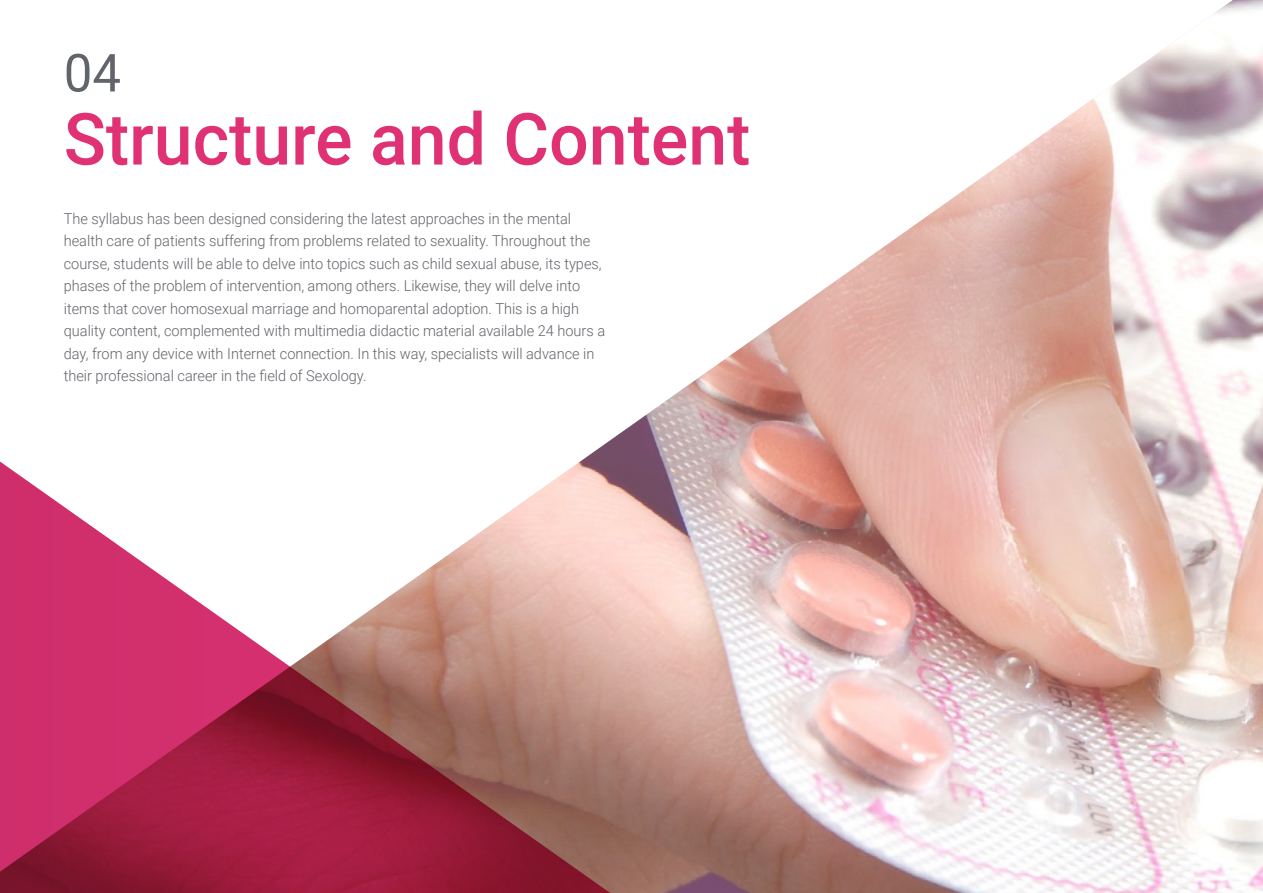
<style>
.page{position:relative;width:1263px;height:893px;background:#fff}
.page>*{position:absolute;margin:0;border:0;box-sizing:border-box;transform-origin:0 0}
.t1{font:500 72px "Roboto";color:#df3174}
.t2{font:52.5px "Roboto";color:#61646a}
.t3{font:300 15px/22.5px "Roboto";color:#61646a}
</style>
<div class="page">
<img style="left:602px;top:0;width:661px;height:893px">
<svg style="left:0;top:446px;width:640px;height:447px"></svg>
<h2 class="t2" style="left:64px;top:36px;width:59px">04</h2>
<h1 class="t1" style="left:64px;top:89px;width:688px">Structure and Content</h1>
<p class="t3" style="left:64px;top:207px;width:543px">The syllabus has been designed considering the latest approaches in the mental health care of patients suffering from problems related to sexuality. Throughout the course, students will be able to delve into topics such as child sexual abuse, its types, phases of the problem of intervention, among others. Likewise, they will delve into items that cover homosexual marriage and homoparental adoption. This is a high quality content, complemented with multimedia didactic material available 24 hours a day, from any device with Internet connection. In this way, specialists will advance in their professional career in the field of Sexology.</p>
</div>
